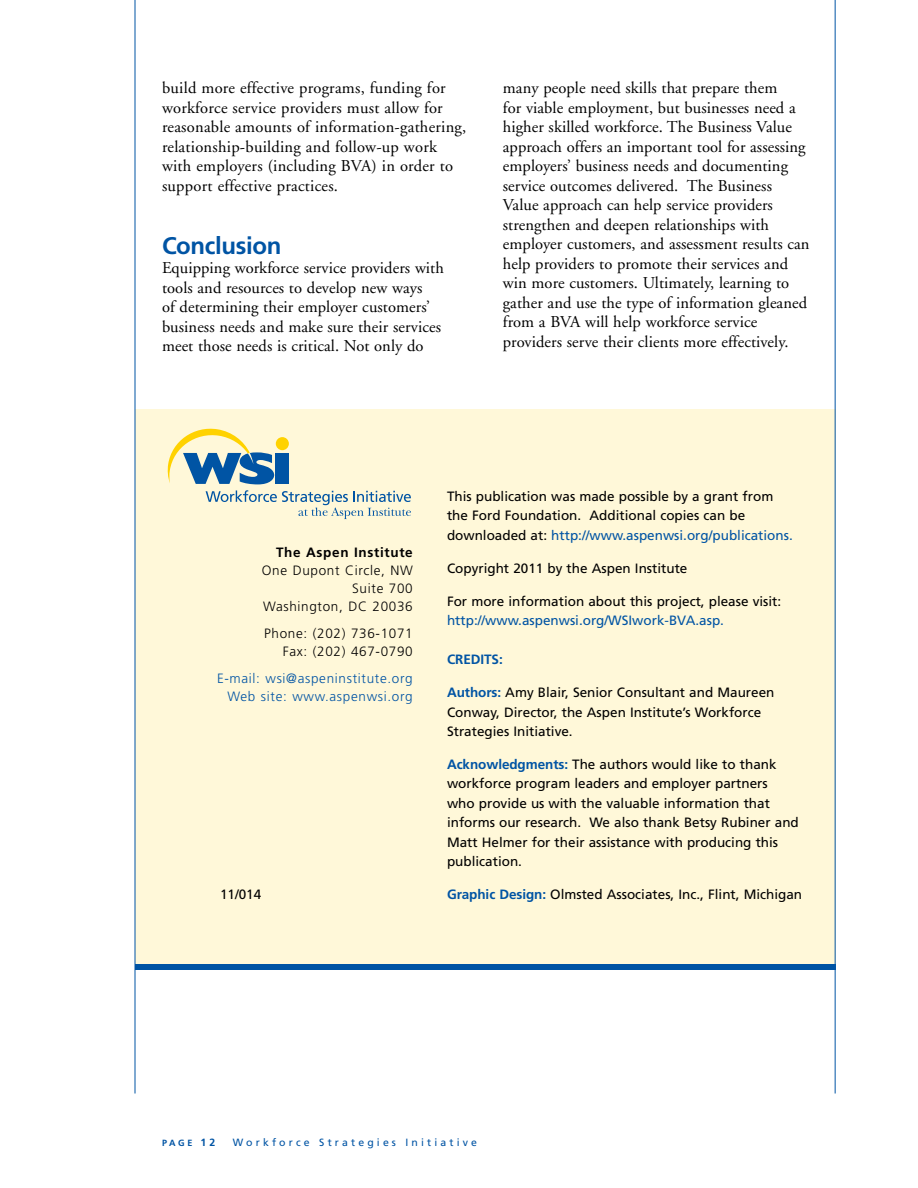
<style>
.page{position:relative;width:918px;height:1188px;background:#fff}
.page>*{position:absolute;margin:0;border:0;box-sizing:border-box;transform-origin:0 0}
.t1{font:700 24px "Frutiger";letter-spacing:-.015em;color:#0054a4}
.t2{font:16.5px/19.5px "Adobe Garamond";letter-spacing:.005em;color:#000}
.t3{font:13.5px/19.5px "Frutiger";color:#000}
.t4{font:300 13.5px/18px "Frutiger";letter-spacing:.05em;color:#000;text-align:right}
.t5{font:300 13.5px/18px "Frutiger";letter-spacing:.05em;color:#0054a4;text-align:right}
.t6{font:13.5px "Frutiger";color:#0054a4}
.t7{font:700 13.5px "Frutiger";letter-spacing:.05em;color:#000}
.t8{font:700 13.5px "Frutiger";letter-spacing:-.005em;color:#0054a4}
.t9{font:10.5px "Frutiger";letter-spacing:.3em;color:#0054a4}
.t10{font:700 9px "Frutiger";color:#0054a4}
.s1{color:#0054a4}
.s2{font-weight:700;color:#0054a4}
.s3{font-size:10.5px}
</style>
<div class="page">
<div style="left:135px;top:409px;width:700px;height:559px;background:#fff8d9"></div>
<div style="left:135px;top:965px;width:700px;height:5px;background:#0054a4"></div>
<div style="left:275px;top:453px;width:14px;height:31px;background:#0054a4"></div>
<svg style="left:168px;top:429px;width:106px;height:55px"></svg>
<div style="left:276px;top:437px;width:13px;height:13px;background:#ffd200;border-radius:50%"></div>
<svg style="left:206px;top:490px;width:205px;height:29px"></svg>
<hr style="left:135px;top:0;width:1px;height:1094px;background:#0054a4">
<hr style="left:835px;top:0;width:1px;height:1094px;background:#0054a4">
<p class="t2" style="left:162px;top:79px;width:306px">build more effective programs, funding for workforce service providers must allow for reasonable amounts of information-gathering, relationship-building and follow-up work with employers (including BVA) in order to support effective practices.</p>
<h1 class="t1" style="left:162px;top:231px;width:121px">Conclusion</h1>
<p class="t2" style="left:162px;top:259px;width:283px">Equipping workforce service providers with tools and resources to develop new ways<br>of determining their employer customers’ business needs and make sure their services meet those needs is critical. Not only do</p>
<p class="t2" style="left:503px;top:79px;width:308px">many people need skills that prepare them<br>for viable employment, but businesses need a higher skilled workforce. The Business Value approach offers an important tool for assessing employers’ business needs and documenting service outcomes delivered. The Business Value approach can help service providers strengthen and deepen relationships with employer customers, and assessment results can help providers to promote their services and win more customers. Ultimately, learning to gather and use the type of information gleaned from a BVA will help workforce service providers serve their clients more effectively.</p>
<p class="t7" style="left:276px;top:544px;width:138px">The Aspen Institute</p>
<p class="t4" style="left:262px;top:561px;width:152px">One Dupont Circle, NW<br>Suite 700<br>Washington, DC 20036</p>
<p class="t4" style="left:264px;top:624px;width:150px">Phone: (202) 736-1071<br>Fax: (202) 467-0790</p>
<p class="t5" style="left:217px;top:669px;width:197px">E-mail: wsi@aspeninstitute.org<br>Web site: www.aspenwsi.org</p>
<p class="t3" style="left:220px;top:884px;width:43px">11/014</p>
<p class="t3" style="left:447px;top:486px;width:347px">This publication was made possible by a grant from the Ford Foundation. Additional copies can be downloaded at: <span class="s1">http://www.aspenwsi.org/publications.</span></p>
<p class="t3" style="left:447px;top:558px;width:242px">Copyright 2011 by the Aspen Institute</p>
<p class="t3" style="left:447px;top:591px;width:336px">For more information about this project, please visit:</p>
<p class="t6" style="left:447px;top:612px;width:279px">http://www.aspenwsi.org/WSIwork-BVA.asp.</p>
<p class="t8" style="left:447px;top:651px;width:57px">CREDITS:</p>
<p class="t3" style="left:447px;top:682px;width:329px"><span class="s2">Authors:</span> Amy Blair, Senior Consultant and Maureen<br>Conway, Director, the Aspen Institute’s Workforce<br>Strategies Initiative.</p>
<p class="t3" style="left:447px;top:754px;width:353px"><span class="s2">Acknowledgments:</span> The authors would like to thank workforce program leaders and employer partners<br>who provide us with the valuable information that informs our research. We also thank Betsy Rubiner and Matt Helmer for their assistance with producing this publication.</p>
<p class="t3" style="left:447px;top:885px;width:357px"><span class="s2">Graphic Design:</span> Olmsted Associates, Inc., Flint, Michigan</p>
<p class="t10" style="left:162px;top:1137px;width:55px">PAGE <span class="s3">12</span></p>
<p class="t9" style="left:233px;top:1136px;width:246px">Workforce Strategies Initiative</p>
</div>
